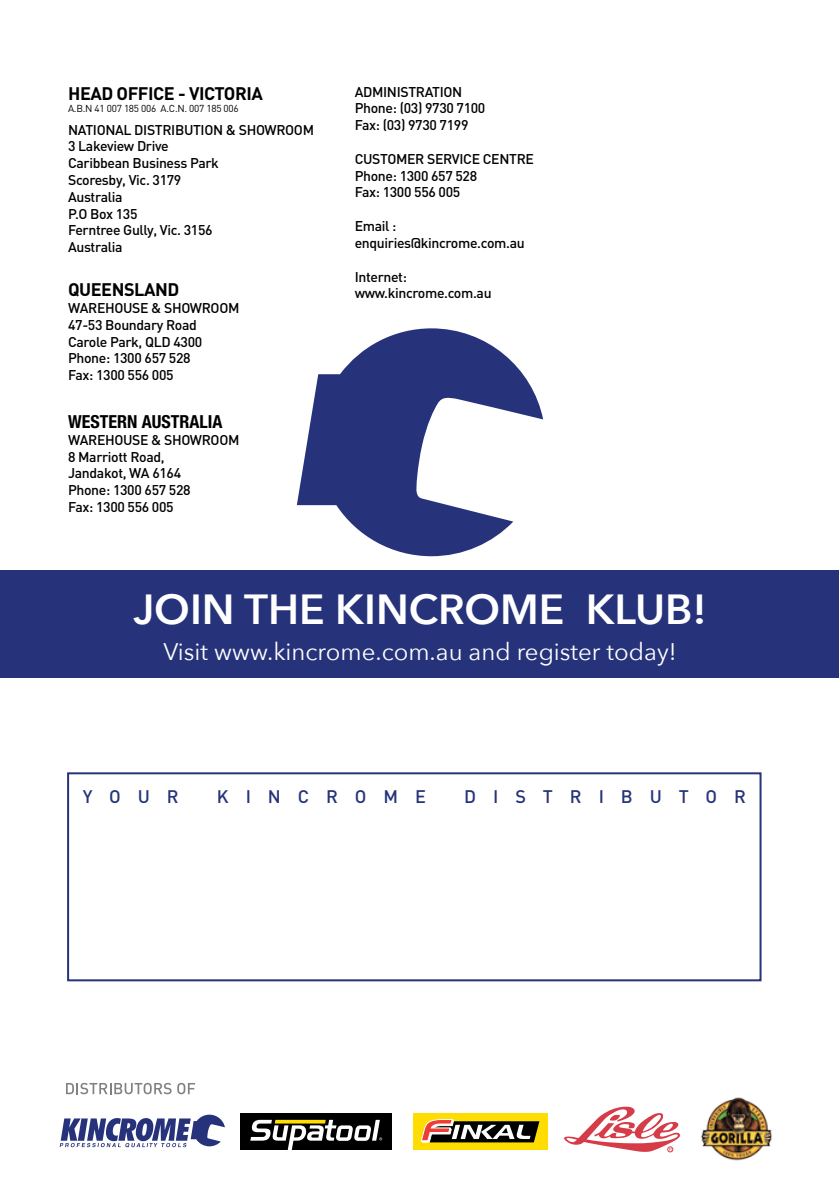
<style>
.page{position:relative;width:840px;height:1191px;background:#fff}
.page>*{position:absolute;margin:0;border:0;box-sizing:border-box;transform-origin:0 0}
.t1{font:600 42px "Avenir Next";color:#fff}
.t2{font:24px "Avenir Next";color:#fff}
.t3{font:700 18px "DIN";letter-spacing:-.025em;color:#000}
.t4{font:500 18px "DIN";letter-spacing:.94em;color:#26337a}
.t5{font:700 condensed 18px "Helvetica Neue";color:#000}
.t6{font:500 14px/16.8px "DIN";letter-spacing:-.025em;color:#000}
.t7{font:10px "DIN";letter-spacing:-.025em;color:#000}
</style>
<div class="page">
<svg style="left:66px;top:1082px;width:105px;height:12px"></svg>
<svg style="left:177px;top:1082px;width:18px;height:12px"></svg>
<svg style="left:60px;top:1114px;width:165px;height:33px"></svg>
<div style="left:239px;top:1113px;width:152px;height:37px;background:#000"></div>
<svg style="left:250px;top:1119px;width:132px;height:31px"></svg>
<div style="left:412px;top:1113px;width:135px;height:37px;background:#fd0"></div>
<svg style="left:420px;top:1119px;width:119px;height:24px;background:#7c6948"></svg>
<img style="left:701px;top:1097px;width:71px;height:64px">
<svg style="left:564px;top:1106px;width:115px;height:46px"></svg>
<svg style="left:297px;top:328px;width:246px;height:228px;fill:#26337a"></svg>
<div style="left:0;top:570px;width:838px;height:107px;background:#26337a"></div>
<div style="left:67px;top:772px;width:694px;height:209px;background:#fff;border:2px solid #26337a"></div>
<p class="t3" style="left:68px;top:82px;width:196px">HEAD OFFICE - VICTORIA</p>
<p class="t7" style="left:68px;top:102px;width:172px">A.B.N 41 007 185 006 A.C.N. 007 185 006</p>
<p class="t6" style="left:68px;top:121px;width:247px">NATIONAL DISTRIBUTION &amp; SHOWROOM<br>3 Lakeview Drive<br>Caribbean Business Park<br>Scoresby, Vic. 3179<br>Australia<br>P.O Box 135<br>Ferntree Gully, Vic. 3156<br>Australia</p>
<p class="t3" style="left:68px;top:278px;width:113px">QUEENSLAND</p>
<p class="t6" style="left:68px;top:299px;width:173px">WAREHOUSE &amp; SHOWROOM<br>47-53 Boundary Road<br>Carole Park, QLD 4300<br>Phone: 1300 657 528<br>Fax: 1300 556 005</p>
<p class="t5" style="left:68px;top:411px;width:156px">WESTERN AUSTRALIA</p>
<p class="t6" style="left:68px;top:431px;width:173px">WAREHOUSE &amp; SHOWROOM<br>8 Marriott Road,<br>Jandakot, WA 6164<br>Phone: 1300 657 528<br>Fax: 1300 556 005</p>
<p class="t6" style="left:354px;top:83px;width:132px">ADMINISTRATION<br>Phone: (03) 9730 7100<br>Fax: (03) 9730 7199</p>
<p class="t6" style="left:354px;top:150px;width:181px">CUSTOMER SERVICE CENTRE<br>Phone: 1300 657 528<br>Fax: 1300 556 005</p>
<p class="t6" style="left:354px;top:217px;width:171px">Email : enquiries@kincrome.com.au</p>
<p class="t6" style="left:354px;top:267px;width:138px">Internet: www.kincrome.com.au</p>
<h1 class="t1" style="left:133px;top:582px;width:574px">JOIN THE KINCROME KLUB!</h1>
<h2 class="t2" style="left:163px;top:636px;width:514px">Visit www.kincrome.com.au and register today!</h2>
<p class="t4" style="left:83px;top:785px;width:97px">YOUR</p>
<p class="t4" style="left:217px;top:785px;width:210px">KINCROME</p>
<p class="t4" style="left:464px;top:785px;width:283px">DISTRIBUTOR</p>
</div>
